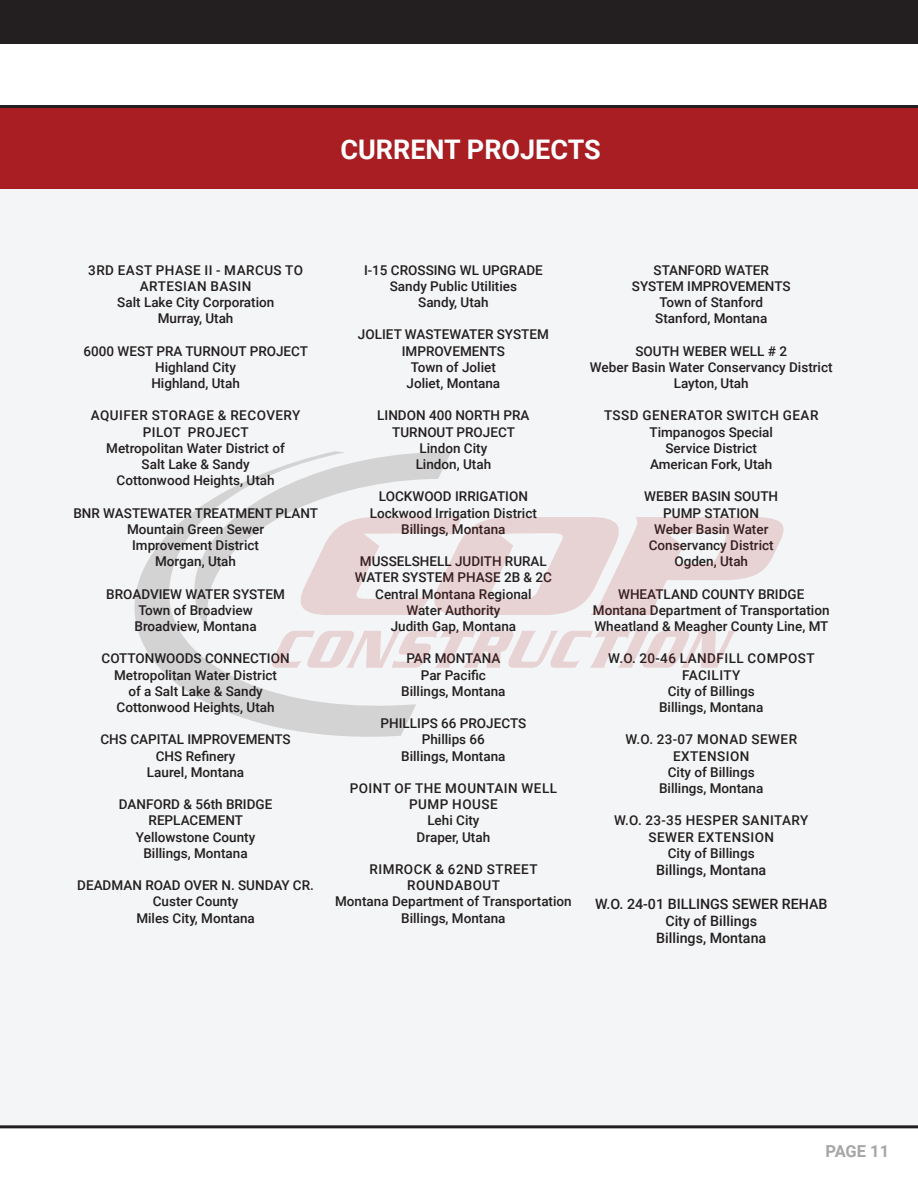
<style>
.page{position:relative;width:918px;height:1188px;background:#fff}
.page>*{position:absolute;margin:0;border:0;box-sizing:border-box;transform-origin:0 0}
.t1{font:700 27px "Roboto";color:#fff}
.t2{font:700 16.5px "Roboto";letter-spacing:-.005em;color:#a6a6a6}
.t3{font:500 14.25px "Roboto";color:#231f20}
.t4{font:500 13.5px/16.2px "Roboto";color:#231f20;text-align:center}
.t5{font:500 13.5px/16.2px "Roboto";letter-spacing:.035em;color:#231f20;text-align:center}
</style>
<div class="page">
<div style="left:0;top:108px;width:918px;height:1017px;background:#f4f5f6"></div>
<hr style="left:0;top:105px;width:918px;height:3px;background:#231f20">
<div style="left:0;top:0;width:918px;height:43px;background:#231f20"></div>
<div style="left:0;top:108px;width:918px;height:81px;background:#a81e22"></div>
<hr style="left:0;top:1125px;width:918px;height:3px;background:#231f20">
<svg style="left:416px;top:452px;width:35px;height:28px"></svg>
<svg style="left:134px;top:451px;width:282px;height:286px"></svg>
<svg style="left:299px;top:517px;width:485px;height:98px"></svg>
<svg style="left:271px;top:631px;width:464px;height:37px"></svg>
<p class="t1" style="left:341px;top:130px;width:262px">CURRENT PROJECTS</p>
<p class="t5" style="left:88px;top:261px;width:216px">3RD EAST PHASE II - MARCUS TO<br>ARTESIAN BASIN</p>
<p class="t4" style="left:117px;top:294px;width:159px">Salt Lake City Corporation</p>
<p class="t4" style="left:158px;top:310px;width:77px">Murray, Utah</p>
<p class="t4" style="left:84px;top:342px;width:226px">6000 WEST PRA TURNOUT PROJECT</p>
<p class="t4" style="left:155px;top:358px;width:82px">Highland City</p>
<p class="t4" style="left:151px;top:375px;width:90px">Highland, Utah</p>
<p class="t5" style="left:91px;top:407px;width:211px">AQUIFER STORAGE &amp; RECOVERY<br>PILOT PROJECT</p>
<p class="t4" style="left:106px;top:439px;width:180px">Metropolitan Water District of</p>
<p class="t4" style="left:142px;top:456px;width:110px">Salt Lake &amp; Sandy</p>
<p class="t4" style="left:117px;top:472px;width:160px">Cottonwood Heights, Utah</p>
<p class="t4" style="left:73px;top:504px;width:246px">BNR WASTEWATER TREATMENT PLANT</p>
<p class="t4" style="left:127px;top:520px;width:139px">Mountain Green Sewer</p>
<p class="t4" style="left:132px;top:537px;width:128px">Improvement District</p>
<p class="t4" style="left:155px;top:553px;width:83px">Morgan, Utah</p>
<p class="t4" style="left:106px;top:585px;width:180px">BROADVIEW WATER SYSTEM</p>
<p class="t4" style="left:138px;top:601px;width:116px">Town of Broadview</p>
<p class="t4" style="left:135px;top:618px;width:124px">Broadview, Montana</p>
<p class="t4" style="left:102px;top:650px;width:190px">COTTONWOODS CONNECTION</p>
<p class="t4" style="left:114px;top:666px;width:164px">Metropolitan Water District</p>
<p class="t4" style="left:128px;top:682px;width:136px">of a Salt Lake &amp; Sandy</p>
<p class="t4" style="left:117px;top:699px;width:160px">Cottonwood Heights, Utah</p>
<p class="t4" style="left:100px;top:731px;width:192px">CHS CAPITAL IMPROVEMENTS</p>
<p class="t4" style="left:156px;top:747px;width:81px">CHS Refinery</p>
<p class="t4" style="left:147px;top:763px;width:99px">Laurel, Montana</p>
<p class="t4" style="left:119px;top:796px;width:155px">DANFORD &amp; 56th BRIDGE<br>REPLACEMENT</p>
<p class="t4" style="left:136px;top:828px;width:121px">Yellowstone County</p>
<p class="t4" style="left:143px;top:844px;width:106px">Billings, Montana</p>
<p class="t4" style="left:77px;top:877px;width:238px">DEADMAN ROAD OVER N. SUNDAY CR.</p>
<p class="t4" style="left:153px;top:893px;width:87px">Custer County</p>
<p class="t4" style="left:136px;top:909px;width:120px">Miles City, Montana</p>
<p class="t4" style="left:364px;top:261px;width:180px">I-15 CROSSING WL UPGRADE</p>
<p class="t4" style="left:390px;top:277px;width:129px">Sandy Public Utilities</p>
<p class="t4" style="left:418px;top:294px;width:72px">Sandy, Utah</p>
<p class="t4" style="left:358px;top:326px;width:192px">JOLIET WASTEWATER SYSTEM<br>IMPROVEMENTS</p>
<p class="t4" style="left:411px;top:358px;width:87px">Town of Joliet</p>
<p class="t4" style="left:407px;top:375px;width:95px">Joliet, Montana</p>
<p class="t4" style="left:377px;top:407px;width:154px">LINDON 400 NORTH PRA</p>
<p class="t4" style="left:392px;top:423px;width:124px">TURNOUT PROJECT</p>
<p class="t4" style="left:420px;top:439px;width:69px">Lindon City</p>
<p class="t4" style="left:416px;top:456px;width:77px">Lindon, Utah</p>
<p class="t4" style="left:379px;top:488px;width:150px">LOCKWOOD IRRIGATION</p>
<p class="t4" style="left:370px;top:504px;width:169px">Lockwood Irrigation District</p>
<p class="t4" style="left:401px;top:520px;width:106px">Billings, Montana</p>
<p class="t4" style="left:360px;top:553px;width:189px">MUSSELSHELL JUDITH RURAL</p>
<p class="t4" style="left:355px;top:569px;width:199px">WATER SYSTEM PHASE 2B &amp; 2C</p>
<p class="t4" style="left:375px;top:585px;width:158px">Central Montana Regional</p>
<p class="t4" style="left:406px;top:601px;width:96px">Water Authority</p>
<p class="t4" style="left:391px;top:618px;width:127px">Judith Gap, Montana</p>
<p class="t4" style="left:407px;top:650px;width:95px">PAR MONTANA</p>
<p class="t4" style="left:421px;top:666px;width:67px">Par Pacific</p>
<p class="t4" style="left:401px;top:682px;width:106px">Billings, Montana</p>
<p class="t4" style="left:381px;top:715px;width:147px">PHILLIPS 66 PROJECTS</p>
<p class="t4" style="left:422px;top:731px;width:65px">Phillips 66</p>
<p class="t4" style="left:401px;top:747px;width:106px">Billings, Montana</p>
<p class="t5" style="left:350px;top:780px;width:209px">POINT OF THE MOUNTAIN WELL<br>PUMP HOUSE</p>
<p class="t4" style="left:427px;top:812px;width:54px">Lehi City</p>
<p class="t4" style="left:417px;top:828px;width:75px">Draper, Utah</p>
<p class="t5" style="left:370px;top:861px;width:170px">RIMROCK &amp; 62ND STREET<br>ROUNDABOUT</p>
<p class="t4" style="left:335px;top:893px;width:238px">Montana Department of Transportation</p>
<p class="t4" style="left:401px;top:909px;width:106px">Billings, Montana</p>
<p class="t4" style="left:654px;top:261px;width:117px">STANFORD WATER</p>
<p class="t4" style="left:632px;top:277px;width:160px">SYSTEM IMPROVEMENTS</p>
<p class="t4" style="left:660px;top:294px;width:105px">Town of Stanford</p>
<p class="t4" style="left:655px;top:310px;width:114px">Stanford, Montana</p>
<p class="t4" style="left:635px;top:342px;width:153px">SOUTH WEBER WELL # 2</p>
<p class="t4" style="left:590px;top:358px;width:244px">Weber Basin Water Conservancy District</p>
<p class="t4" style="left:674px;top:375px;width:76px">Layton, Utah</p>
<p class="t5" style="left:604px;top:407px;width:216px">TSSD GENERATOR SWITCH GEAR</p>
<p class="t4" style="left:650px;top:423px;width:125px">Timpanogos Special</p>
<p class="t4" style="left:666px;top:439px;width:93px">Service District</p>
<p class="t4" style="left:650px;top:456px;width:124px">American Fork, Utah</p>
<p class="t4" style="left:644px;top:488px;width:135px">WEBER BASIN SOUTH</p>
<p class="t4" style="left:663px;top:504px;width:97px">PUMP STATION</p>
<p class="t4" style="left:654px;top:520px;width:116px">Weber Basin Water</p>
<p class="t4" style="left:649px;top:537px;width:126px">Conservancy District</p>
<p class="t4" style="left:674px;top:553px;width:75px">Ogden, Utah</p>
<p class="t4" style="left:618px;top:585px;width:188px">WHEATLAND COUNTY BRIDGE</p>
<p class="t4" style="left:593px;top:601px;width:238px">Montana Department of Transportation</p>
<p class="t4" style="left:594px;top:618px;width:236px">Wheatland &amp; Meagher County Line, MT</p>
<p class="t5" style="left:608px;top:650px;width:208px">W.O. 20-46 LANDFILL COMPOST<br>FACILITY</p>
<p class="t4" style="left:668px;top:682px;width:88px">City of Billings</p>
<p class="t4" style="left:659px;top:699px;width:106px">Billings, Montana</p>
<p class="t5" style="left:625px;top:731px;width:173px">W.O. 23-07 MONAD SEWER<br>EXTENSION</p>
<p class="t4" style="left:668px;top:763px;width:88px">City of Billings</p>
<p class="t4" style="left:659px;top:780px;width:106px">Billings, Montana</p>
<p class="t5" style="left:614px;top:812px;width:196px">W.O. 23-35 HESPER SANITARY</p>
<p class="t5" style="left:648px;top:828px;width:127px">SEWER EXTENSION</p>
<p class="t4" style="left:668px;top:844px;width:88px">City of Billings</p>
<p class="t3" style="left:656px;top:860px;width:112px">Billings, Montana</p>
<p class="t3" style="left:595px;top:894px;width:234px">W.O. 24-01 BILLINGS SEWER REHAB</p>
<p class="t3" style="left:665px;top:911px;width:93px">City of Billings</p>
<p class="t3" style="left:656px;top:928px;width:112px">Billings, Montana</p>
<p class="t2" style="left:825px;top:1139px;width:65px">PAGE 11</p>
</div>
